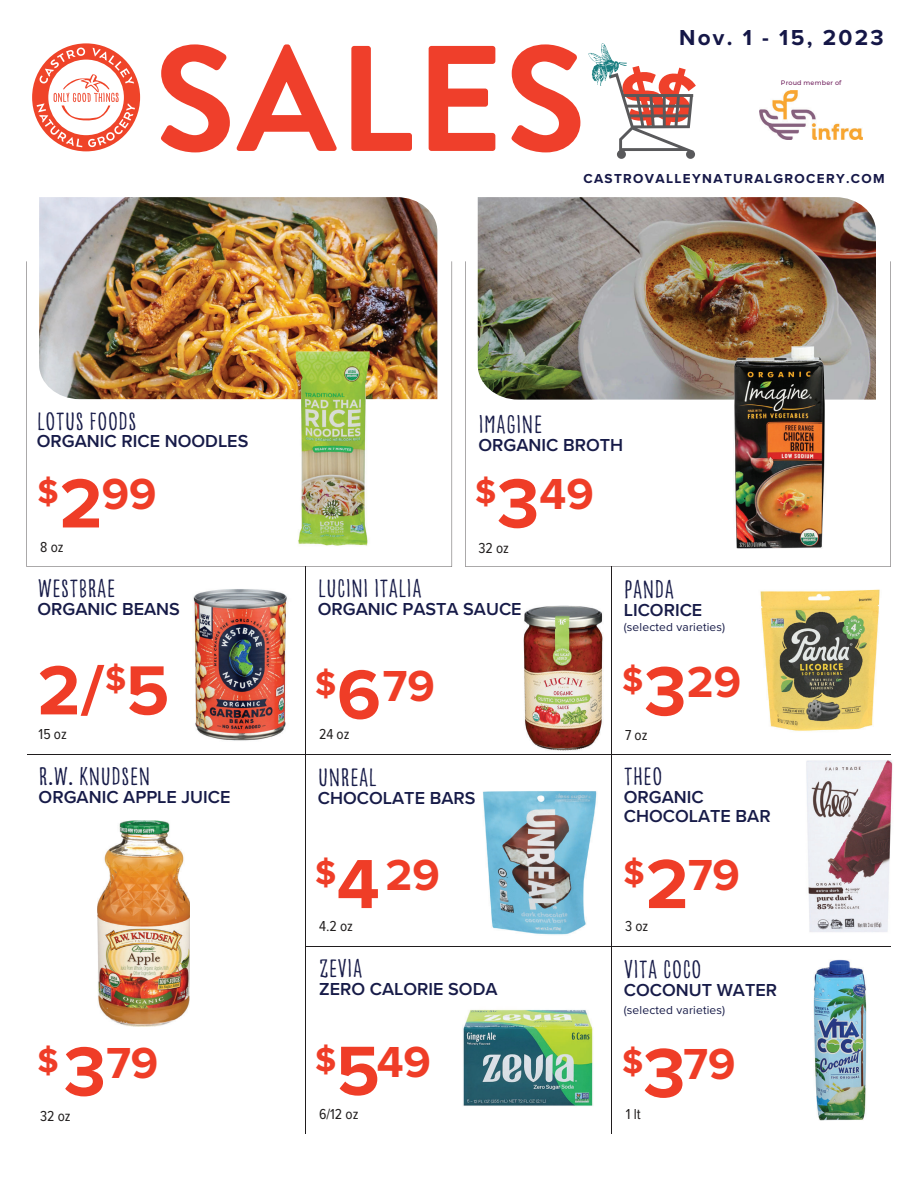
<style>
.page{position:relative;width:918px;height:1188px;background:#fff}
.page>*{position:absolute;margin:0;border:0;box-sizing:border-box;transform-origin:0 0}
.t1{font:700 72px "Proxima Nova";color:#ef3d27}
.t2{font:700 45px "Proxima Nova";letter-spacing:-.005em;color:#ef3d27}
.t3{font:27px "Goodlife Sans Condensed";color:#171b48}
.t4{font:700 22.5px "Proxima Nova";letter-spacing:.1em;color:#151747}
.t5{font:600 18px/19.5px "Proxima Nova";color:#171b48}
.t6{font:15px "Proxima Nova Cond";color:#211e1e}
.t7{font:700 13.5px "Proxima Nova";letter-spacing:.1em;color:#151747}
.t8{font:12px "Proxima Nova";letter-spacing:.015em;color:#171b48}
.t9{font:500 6.45px "Montserrat";letter-spacing:.025em;color:#6f1e5c}
.s1{font-size:34.5px}
.s2{font-size:72px}
</style>
<div class="page">
<img style="left:478px;top:197px;width:398px;height:64px">
<img style="left:39px;top:197px;width:398px;height:64px">
<hr style="left:612px;top:566px;width:1px;height:568px;background:#201d1e">
<hr style="left:27px;top:754px;width:864px;height:1px;background:#201d1e">
<hr style="left:306px;top:567px;width:1px;height:567px;background:#201d1e">
<img style="left:26px;top:261px;width:426px;height:306px">
<img style="left:465px;top:261px;width:426px;height:306px">
<img style="left:193px;top:589px;width:94px;height:152px">
<img style="left:523px;top:605px;width:80px;height:146px">
<hr style="left:306px;top:946px;width:585px;height:1px;background:#201d1e">
<img style="left:806px;top:760px;width:87px;height:172px">
<img style="left:483px;top:791px;width:114px;height:144px">
<img style="left:760px;top:589px;width:120px;height:142px">
<img style="left:98px;top:820px;width:92px;height:206px">
<img style="left:463px;top:1009px;width:130px;height:97px">
<img style="left:813px;top:959px;width:54px;height:162px">
<svg style="left:589px;top:43px;width:107px;height:116px"></svg>
<img style="left:760px;top:90px;width:102px;height:49px">
<svg style="left:32px;top:43px;width:108px;height:108px"></svg>
<svg style="left:161px;top:44px;width:69px;height:108px"></svg>
<svg style="left:236px;top:44px;width:101px;height:107px"></svg>
<svg style="left:351px;top:46px;width:61px;height:105px"></svg>
<svg style="left:429px;top:46px;width:66px;height:105px"></svg>
<svg style="left:511px;top:44px;width:69px;height:108px"></svg>
<img style="left:292px;top:351px;width:80px;height:197px">
<img style="left:730px;top:346px;width:100px;height:206px">
<p class="t4" style="left:679px;top:30px;width:206px">Nov. 1 - 15, 2023</p>
<p class="t9" style="left:781px;top:79px;width:62px">Proud member of</p>
<p class="t7" style="left:583px;top:174px;width:303px">CASTROVALLEYNATURALGROCERY.COM</p>
<h3 class="t3" style="left:37px;top:405px;width:101px">LOTUS FOODS</h3>
<p class="t5" style="left:37px;top:432px;width:213px">ORGANIC RICE NOODLES</p>
<h2 class="t2" style="left:37px;top:479px;width:121px"><span class="s1">$</span><span class="s2">2</span>99</h2>
<p class="t6" style="left:40px;top:540px;width:25px">8 oz</p>
<h3 class="t3" style="left:37px;top:572px;width:80px">WESTBRAE</h3>
<p class="t5" style="left:37px;top:600px;width:144px">ORGANIC BEANS</p>
<h1 class="t1" style="left:37px;top:666px;width:133px">2/<sup>$</sup>5</h1>
<p class="t6" style="left:39px;top:728px;width:30px">15 oz</p>
<h3 class="t3" style="left:39px;top:760px;width:113px">R.W. KNUDSEN</h3>
<p class="t5" style="left:39px;top:788px;width:193px">ORGANIC APPLE JUICE</p>
<h2 class="t2" style="left:37px;top:1048px;width:122px"><span class="s1">$</span><span class="s2">3</span>79</h2>
<p class="t6" style="left:40px;top:1109px;width:32px">32 oz</p>
<h3 class="t3" style="left:478px;top:408px;width:66px">IMAGINE</h3>
<p class="t5" style="left:478px;top:436px;width:146px">ORGANIC BROTH</p>
<h2 class="t2" style="left:475px;top:479px;width:120px"><span class="s1">$</span><span class="s2">3</span>49</h2>
<p class="t6" style="left:478px;top:542px;width:32px">32 oz</p>
<h3 class="t3" style="left:318px;top:572px;width:106px">LUCINI ITALIA</h3>
<p class="t5" style="left:318px;top:600px;width:205px">ORGANIC PASTA SAUCE</p>
<h2 class="t2" style="left:315px;top:671px;width:121px"><span class="s1">$</span><span class="s2">6</span>79</h2>
<p class="t6" style="left:319px;top:728px;width:32px">24 oz</p>
<h3 class="t3" style="left:318px;top:761px;width:61px">UNREAL</h3>
<p class="t5" style="left:318px;top:789px;width:159px">CHOCOLATE BARS</p>
<h2 class="t2" style="left:315px;top:860px;width:126px"><span class="s1">$</span><span class="s2">4</span>29</h2>
<p class="t6" style="left:319px;top:920px;width:35px">4.2 oz</p>
<h3 class="t3" style="left:319px;top:952px;width:45px">ZEVIA</h3>
<p class="t5" style="left:319px;top:980px;width:180px">ZERO CALORIE SODA</p>
<h2 class="t2" style="left:315px;top:1047px;width:117px"><span class="s1">$</span><span class="s2">5</span>49</h2>
<p class="t6" style="left:319px;top:1107px;width:41px">6/12 oz</p>
<h3 class="t3" style="left:624px;top:573px;width:52px">PANDA</h3>
<p class="t5" style="left:624px;top:601px;width:80px">LICORICE</p>
<p class="t8" style="left:624px;top:619px;width:103px">(selected varieties)</p>
<h2 class="t2" style="left:622px;top:667px;width:120px"><span class="s1">$</span><span class="s2">3</span>29</h2>
<p class="t6" style="left:625px;top:729px;width:24px">7 oz</p>
<h3 class="t3" style="left:624px;top:760px;width:40px">THEO</h3>
<p class="t5" style="left:624px;top:788px;width:149px">ORGANIC<br>CHOCOLATE BAR</p>
<h2 class="t2" style="left:624px;top:860px;width:118px"><span class="s1">$</span><span class="s2">2</span>79</h2>
<p class="t6" style="left:625px;top:920px;width:25px">3 oz</p>
<h3 class="t3" style="left:624px;top:953px;width:80px">VITA COCO</h3>
<p class="t5" style="left:624px;top:981px;width:155px">COCONUT WATER</p>
<p class="t8" style="left:624px;top:1003px;width:103px">(selected varieties)</p>
<h2 class="t2" style="left:622px;top:1049px;width:115px"><span class="s1">$</span><span class="s2">3</span>79</h2>
<p class="t6" style="left:626px;top:1107px;width:16px">1 lt</p>
</div>
